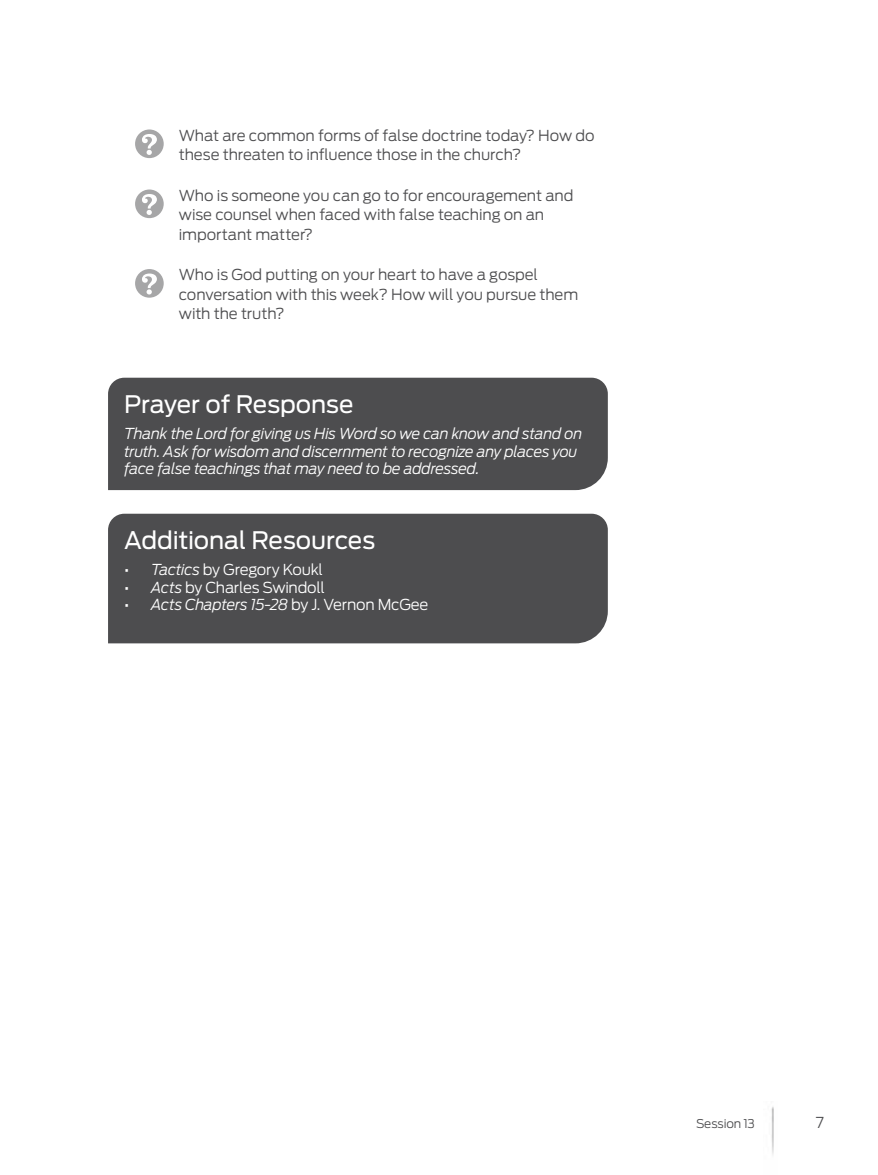
<style>
.page{position:relative;width:878px;height:1175px;background:#fff}
.page>*{position:absolute;margin:0;border:0;box-sizing:border-box;transform-origin:0 0}
.t1{font:24px "Antenna";letter-spacing:-.005em;color:#fff}
.t2{font:300 15px/19.5px "Antenna";letter-spacing:-.005em;color:#4d4d4f}
.t3{font:italic 300 15px/17.2px "Antenna";letter-spacing:-.02em;color:#fff}
.t4{font:300 15px "Antenna";letter-spacing:-.02em;color:#fff}
.t5{font:300 12px "Antenna";letter-spacing:-.015em;color:#4d4d4f}
.s1{font-weight:400}
.s2{font-style:italic}
.s3{font-weight:400;font-style:normal}
.s4{font-style:normal}
</style>
<div class="page">
<img style="left:771px;top:1107px;width:3px;height:48px">
<svg style="left:135px;top:129px;width:29px;height:29px"></svg>
<svg style="left:135px;top:189px;width:29px;height:29px"></svg>
<svg style="left:135px;top:269px;width:29px;height:29px"></svg>
<div style="left:108px;top:378px;width:500px;height:112px;background:#4d4d4f"></div>
<div style="left:108px;top:514px;width:500px;height:129px;background:#4d4d4f"></div>
<p class="t2" style="left:179px;top:125px;width:417px">What are common forms of false doctrine today? How do these threaten to influence those in the church?</p>
<p class="t2" style="left:179px;top:185px;width:396px">Who is someone you can go to for encouragement and wise counsel when faced with false teaching on an important matter?</p>
<p class="t2" style="left:179px;top:265px;width:401px">Who is God putting on your heart to have a gospel conversation with this week? How will you pursue them with the truth?</p>
<h1 class="t1" style="left:124px;top:390px;width:231px">Prayer of Response</h1>
<p class="t3" style="left:124px;top:425px;width:459px">Thank the Lord for giving us His Word so we can know and stand on truth. Ask for wisdom and discernment to recognize any places you face false teachings that may need to be addressed.</p>
<h1 class="t1" style="left:124px;top:526px;width:252px">Additional Resources</h1>
<p class="t4" style="left:124px;top:561px;width:200px"><span class="s1">•</span> <span class="s2">Tactics</span> by Gregory Koukl</p>
<p class="t4" style="left:124px;top:578px;width:202px"><span class="s1">•</span> <span class="s2">Acts</span> by Charles Swindoll</p>
<p class="t3" style="left:124px;top:595px;width:306px"><span class="s3">•</span> Acts Chapters 15-28 <span class="s4">by J. Vernon McGee</span></p>
<p class="t5" style="left:696px;top:1116px;width:60px">Session 13</p>
<p class="t2" style="left:815px;top:1112px;width:10px">7</p>
</div>
